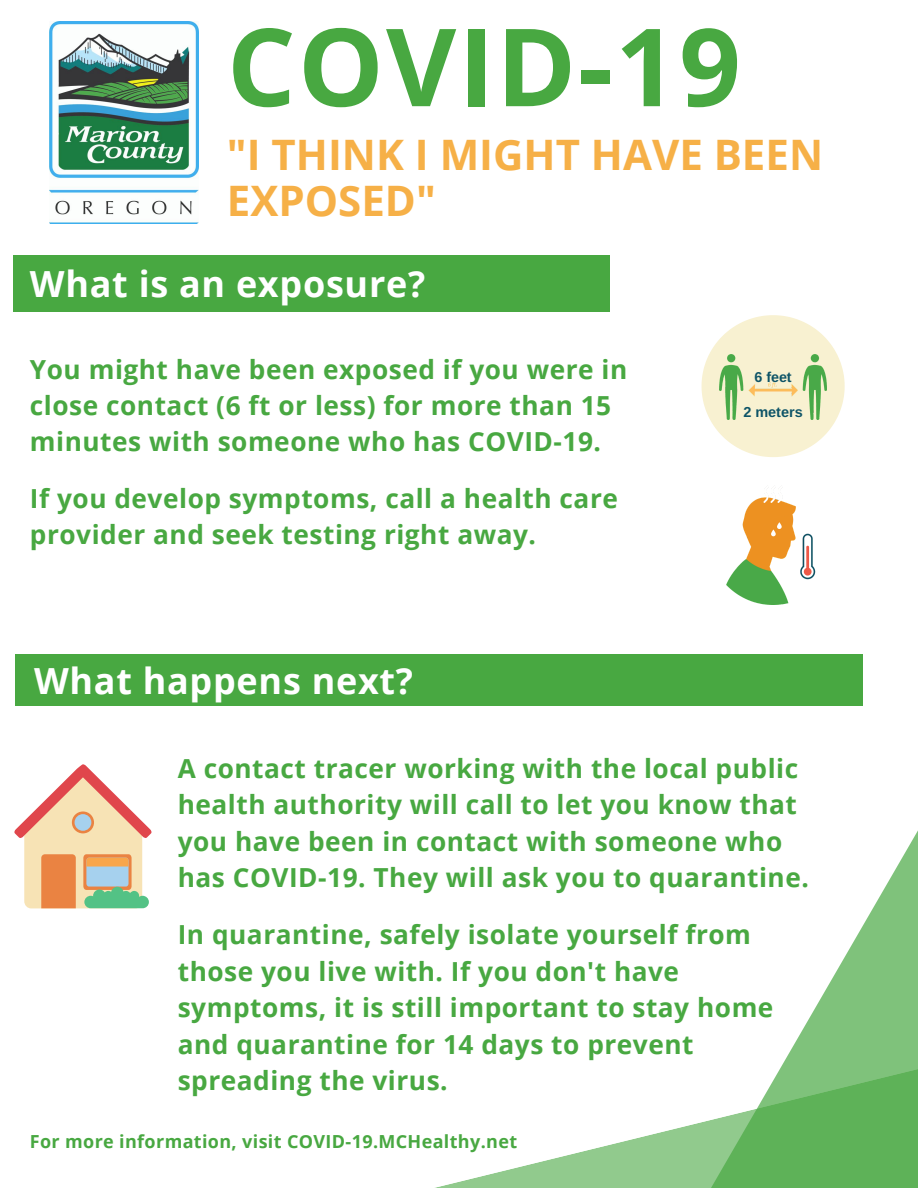
<style>
.page{position:relative;width:918px;height:1188px;background:#fff}
.page>*{position:absolute;margin:0;border:0;box-sizing:border-box;transform-origin:0 0}
.t1{font:700 108px "Open Sans";letter-spacing:.02em;color:#48a841}
.t2{font:700 42px/45.9px "Open Sans";color:#f6b047}
.t3{font:700 36px "Open Sans";letter-spacing:.02em;color:#fff}
.t4{font:700 26.25px/36.5px "Open Sans";letter-spacing:.02em;color:#48a841}
.t5{font:700 18px "Open Sans";letter-spacing:.02em;color:#48a841}
.t6{font:700 14.4px "Arimo";color:#0e5467}
.t7{font:700 14.25px "Arimo";color:#0e5467}
</style>
<div class="page">
<svg style="left:435px;top:1170px;width:73px;height:18px"></svg>
<svg style="left:508px;top:830px;width:410px;height:358px"></svg>
<div style="left:14px;top:255px;width:596px;height:57px;background:#48a841"></div>
<img style="left:50px;top:22px;width:148px;height:201px">
<div style="left:15px;top:655px;width:848px;height:51px;background:#48a841"></div>
<svg style="left:702px;top:315px;width:143px;height:142px"></svg>
<img style="left:719px;top:355px;width:107px;height:65px">
<svg style="left:14px;top:764px;width:138px;height:144px"></svg>
<img style="left:726px;top:497px;width:90px;height:107px">
<h1 class="t1" style="left:227px;top:-9px;width:515px">COVID-19</h1>
<h2 class="t2" style="left:227px;top:131px;width:598px">"I THINK I MIGHT HAVE BEEN<br>EXPOSED"</h2>
<h3 class="t3" style="left:30px;top:259px;width:397px">What is an exposure?</h3>
<p class="t4" style="left:30px;top:351px;width:599px">You might have been exposed if you were in close contact (6 ft or less) for more than 15 minutes with someone who has COVID-19.</p>
<p class="t4" style="left:30px;top:480px;width:590px">If you develop symptoms, call a health care provider and seek testing right away.</p>
<h3 class="t3" style="left:34px;top:656px;width:381px">What happens next?</h3>
<p class="t7" style="left:754px;top:369px;width:39px">6 feet</p>
<p class="t6" style="left:743px;top:404px;width:61px">2 meters</p>
<p class="t4" style="left:178px;top:749px;width:633px">A contact tracer working with the local public health authority will call to let you know that you have been in contact with someone who has COVID-19. They will ask you to quarantine.</p>
<p class="t4" style="left:178px;top:916px;width:597px">In quarantine, safely isolate yourself from those you live with. If you don't have symptoms, it is still important to stay home and quarantine for 14 days to prevent spreading the virus.</p>
<p class="t5" style="left:30px;top:1129px;width:489px">For more information, visit COVID-19.MCHealthy.net</p>
</div>
